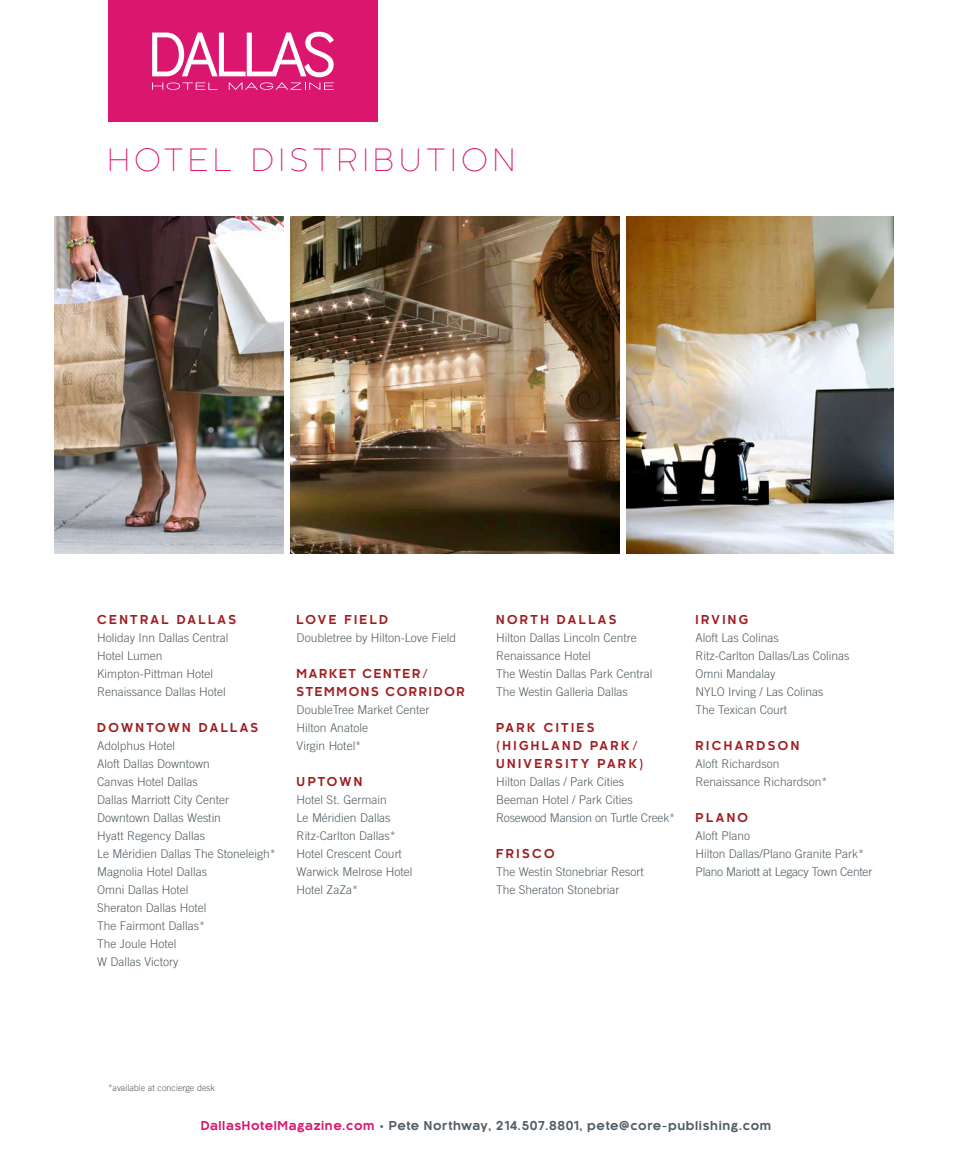
<style>
.page{position:relative;width:972px;height:1175px;background:#fff}
.page>*{position:absolute;margin:0;border:0;box-sizing:border-box;transform-origin:0 0}
.t1{font:300 30px "Kaleko 205";letter-spacing:.2em;color:#db166f}
.t2{font:300 12px/18px "Trade Gothic";color:#525e65}
.t3{font:700 12px "Kaleko 205";letter-spacing:.2em;color:#9f1d20}
.t4{font:700 12px "Kaleko 205";letter-spacing:.05em;color:#525e65}
.t5{font:300 12px "Trade Gothic";letter-spacing:-.02em;color:#525e65}
.t6{font:700 12px/18px "Kaleko 205";letter-spacing:.14em;color:#9f1d20}
.t7{font:300 9px "Trade Gothic";color:#525e65}
.s1{color:#db166f}
</style>
<div class="page">
<div style="left:108px;top:0;width:270px;height:122px;background:#db166f"></div>
<svg style="left:152px;top:32px;width:182px;height:58px"></svg>
<img style="left:54px;top:216px;width:230px;height:338px">
<img style="left:290px;top:216px;width:329px;height:338px">
<img style="left:626px;top:216px;width:268px;height:338px">
<p class="t1" style="left:108px;top:143px;width:408px">HOTEL DISTRIBUTION</p>
<p class="t3" style="left:97px;top:612px;width:141px">CENTRAL DALLAS</p>
<p class="t2" style="left:97px;top:628px;width:133px">Holiday Inn Dallas Central</p>
<p class="t2" style="left:97px;top:646px;width:67px">Hotel Lumen</p>
<p class="t2" style="left:97px;top:664px;width:118px">Kimpton-Pittman Hotel</p>
<p class="t2" style="left:97px;top:682px;width:130px">Renaissance Dallas Hotel</p>
<p class="t3" style="left:97px;top:720px;width:163px">DOWNTOWN DALLAS</p>
<p class="t2" style="left:97px;top:736px;width:80px">Adolphus Hotel</p>
<p class="t2" style="left:97px;top:754px;width:114px">Aloft Dallas Downtown</p>
<p class="t2" style="left:97px;top:772px;width:102px">Canvas Hotel Dallas</p>
<p class="t2" style="left:97px;top:790px;width:133px">Dallas Marriott City Center</p>
<p class="t2" style="left:97px;top:808px;width:125px">Downtown Dallas Westin</p>
<p class="t2" style="left:97px;top:826px;width:109px">Hyatt Regency Dallas</p>
<p class="t2" style="left:97px;top:844px;width:180px">Le Méridien Dallas The Stoneleigh*</p>
<p class="t2" style="left:97px;top:862px;width:111px">Magnolia Hotel Dallas</p>
<p class="t2" style="left:97px;top:880px;width:93px">Omni Dallas Hotel</p>
<p class="t2" style="left:97px;top:898px;width:111px">Sheraton Dallas Hotel</p>
<p class="t2" style="left:97px;top:916px;width:110px">The Fairmont Dallas*</p>
<p class="t2" style="left:97px;top:934px;width:81px">The Joule Hotel</p>
<p class="t2" style="left:97px;top:952px;width:83px">W Dallas Victory</p>
<p class="t3" style="left:297px;top:612px;width:93px">LOVE FIELD</p>
<p class="t2" style="left:297px;top:628px;width:161px">Doubletree by Hilton-Love Field</p>
<p class="t6" style="left:297px;top:664px;width:170px">MARKET CENTER/<br>STEMMONS CORRIDOR</p>
<p class="t2" style="left:297px;top:700px;width:134px">DoubleTree Market Center</p>
<p class="t2" style="left:297px;top:718px;width:73px">Hilton Anatole</p>
<p class="t2" style="left:297px;top:736px;width:66px">Virgin Hotel*</p>
<p class="t3" style="left:297px;top:774px;width:67px">UPTOWN</p>
<p class="t2" style="left:297px;top:790px;width:92px">Hotel St. Germain</p>
<p class="t2" style="left:297px;top:808px;width:95px">Le Méridien Dallas</p>
<p class="t2" style="left:297px;top:826px;width:101px">Ritz-Carlton Dallas*</p>
<p class="t2" style="left:297px;top:844px;width:117px">Hotel Crescent Court<br>Warwick Melrose Hotel</p>
<p class="t2" style="left:297px;top:880px;width:63px">Hotel ZaZa*</p>
<p class="t3" style="left:496px;top:613px;width:122px">NORTH DALLAS</p>
<p class="t2" style="left:496px;top:628px;width:142px">Hilton Dallas Lincoln Centre</p>
<p class="t2" style="left:496px;top:646px;width:96px">Renaissance Hotel</p>
<p class="t2" style="left:496px;top:664px;width:158px">The Westin Dallas Park Central</p>
<p class="t2" style="left:496px;top:682px;width:133px">The Westin Galleria Dallas</p>
<p class="t3" style="left:496px;top:721px;width:100px">PARK CITIES</p>
<p class="t3" style="left:496px;top:739px;width:143px">(HIGHLAND PARK/</p>
<p class="t3" style="left:496px;top:757px;width:149px">UNIVERSITY PARK)</p>
<p class="t2" style="left:496px;top:772px;width:129px">Hilton Dallas / Park Cities</p>
<p class="t2" style="left:496px;top:790px;width:138px">Beeman Hotel / Park Cities</p>
<p class="t2" style="left:496px;top:808px;width:181px">Rosewood Mansion on Turtle Creek*</p>
<p class="t3" style="left:496px;top:847px;width:60px">FRISCO</p>
<p class="t2" style="left:496px;top:862px;width:149px">The Westin Stonebriar Resort</p>
<p class="t2" style="left:496px;top:880px;width:125px">The Sheraton Stonebriar</p>
<p class="t3" style="left:696px;top:612px;width:54px">IRVING</p>
<p class="t2" style="left:696px;top:628px;width:85px">Aloft Las Colinas</p>
<p class="t2" style="left:696px;top:646px;width:155px">Ritz-Carlton Dallas/Las Colinas</p>
<p class="t2" style="left:696px;top:664px;width:82px">Omni Mandalay</p>
<p class="t2" style="left:696px;top:682px;width:130px">NYLO Irving / Las Colinas</p>
<p class="t2" style="left:696px;top:700px;width:93px">The Texican Court</p>
<p class="t3" style="left:696px;top:738px;width:105px">RICHARDSON</p>
<p class="t2" style="left:696px;top:754px;width:86px">Aloft Richardson</p>
<p class="t2" style="left:696px;top:772px;width:134px">Renaissance Richardson*</p>
<p class="t3" style="left:696px;top:810px;width:54px">PLANO</p>
<p class="t2" style="left:696px;top:826px;width:56px">Aloft Plano</p>
<p class="t2" style="left:696px;top:844px;width:170px">Hilton Dallas/Plano Granite Park*</p>
<p class="t5" style="left:696px;top:864px;width:178px">Plano Mariott at Legacy Town Center</p>
<p class="t7" style="left:108px;top:1082px;width:109px">*available at concierge desk</p>
<p class="t4" style="left:201px;top:1118px;width:572px"><span class="s1">DallasHotelMagazine.com</span> • Pete Northway, 214.507.8801, pete@core-publishing.com</p>
</div>
